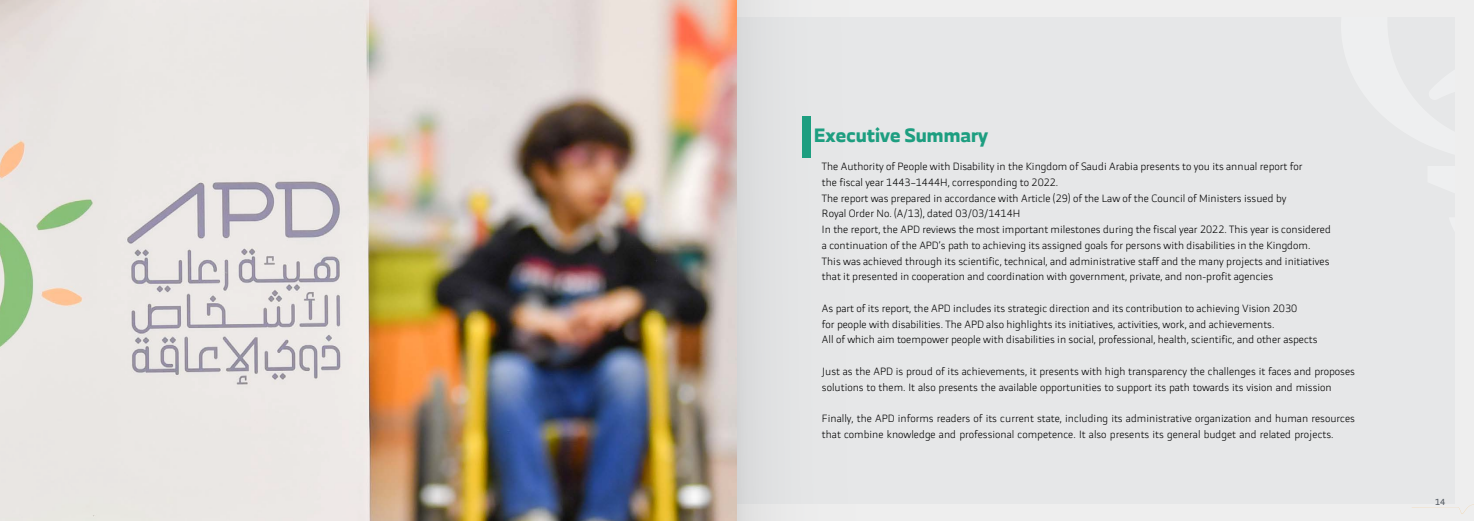
<style>
.page{position:relative;width:1474px;height:521px;background:#fff}
.page>*{position:absolute;margin:0;border:0;box-sizing:border-box;transform-origin:0 0}
.t1{font:700 19.25px "RB";color:#1d9e80}
.t2{font:300 10.5px/15.8px "RB";color:#000}
.t3{font:8.75px "RB";color:#595f66}
</style>
<div class="page">
<div style="left:883px;top:0;width:590px;height:521px;background:#eee"></div>
<div style="left:737px;top:17px;width:716px;height:487px;background:#e6e7e8"></div>
<svg style="left:1411px;top:504px;width:62px;height:10px"></svg>
<div style="left:737px;top:0;width:146px;height:521px;background:#e5e6e7"></div>
<div style="left:802px;top:116px;width:8px;height:42px;background:#1d9e80"></div>
<img style="left:368px;top:0;width:369px;height:521px">
<svg style="left:0;top:0;width:368px;height:521px;background:#e4e1de"></svg>
<h1 class="t1" style="left:814px;top:124px;width:175px">Executive Summary</h1>
<p class="t2" style="left:822px;top:158px;width:510px">The Authority of People with Disability in the Kingdom of Saudi Arabia presents to you its annual report for<br>the fiscal year 1443–1444H, corresponding to 2022.<br>The report was prepared in accordance with Article (29) of the Law of the Council of Ministers issued by<br>Royal Order No A(. /13 ,) dated 03/03/1414H<br>In the report, the APD reviews the most important milestones during the fiscal year 2022. This year is considered a continuation of the APD s’ path to achieving its assigned goals for persons with disabilities in the Kingdom.<br>This was achieved through its scientific, technical, and administrative staff and the many projects and initiatives that it presented in cooperation and coordination with government, private, and non-profit agencies</p>
<p class="t2" style="left:822px;top:300px;width:497px">As part of its report, the APD includes its strategic direction and its contribution to achieving Vision 2030<br>for people with disabilities. The APD also highlights its initiatives, activities, work, and achievements.<br>All of which aim toempower people with disabilities in social, professional, health, scientific, and other aspects</p>
<p class="t2" style="left:822px;top:363px;width:534px">Just as the APD is proud of its achievements it, presents with high transparency the challenges it faces and proposes solutions to them It. also presents the available opportunities to support its path towards its vision and mission</p>
<p class="t2" style="left:822px;top:410px;width:534px">Finally, the APD informs readers of its current state, including its administrative organization and human resources that combine knowledge and professional competence It. also presents its general budget and related projects.</p>
<p class="t3" style="left:1434px;top:495px;width:12px">14</p>
</div>
